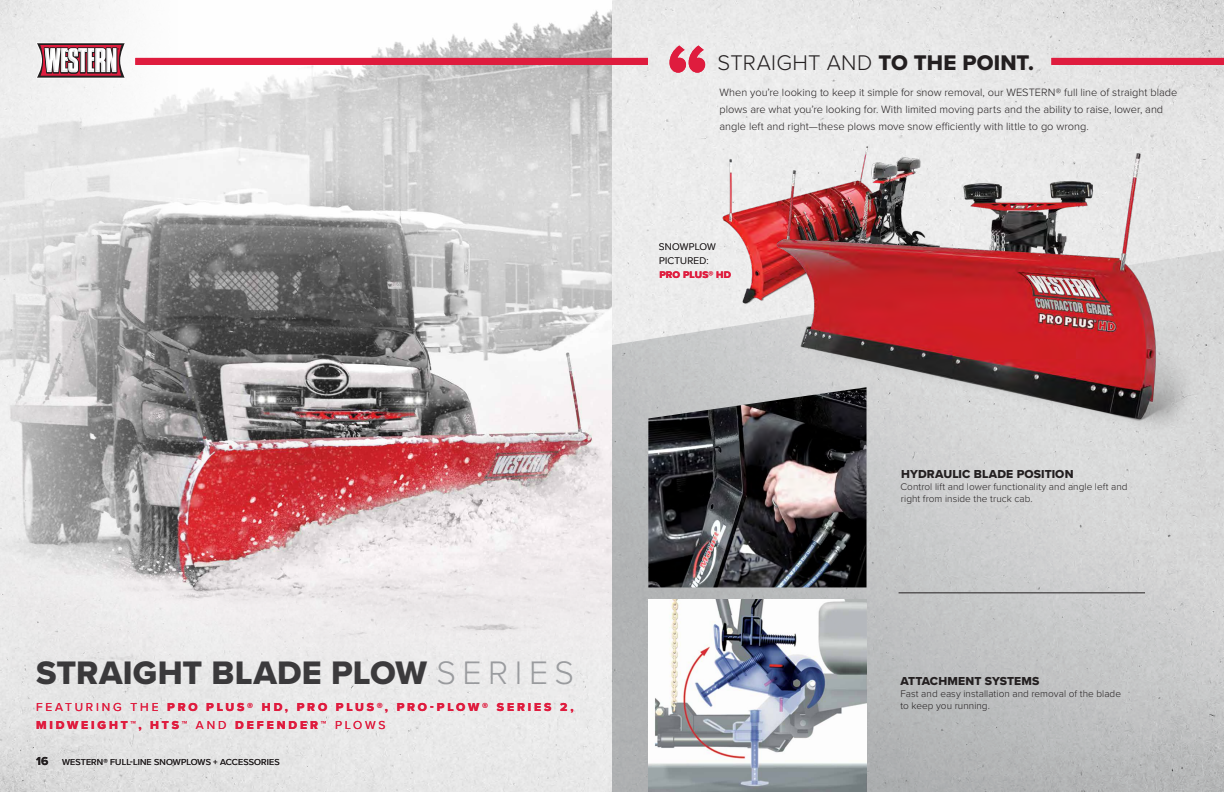
<style>
.page{position:relative;width:1224px;height:792px;background:#fff}
.page>*{position:absolute;margin:0;border:0;box-sizing:border-box;transform-origin:0 0}
.t1{font:85px "Proxima Nova Extrabld";color:#df1c3e}
.t2{font:33.8px "Proxima Nova Extrabld";letter-spacing:.005em;color:#414042}
.t3{font:300 22px "Proxima Nova";letter-spacing:.015em;color:#231f20}
.t4{font:12px/18px "Proxima Nova Extrabld";letter-spacing:.235em;color:#df1c3e}
.t5{font:12px "Proxima Nova Extrabld";letter-spacing:.01em;color:#231f20}
.t6{font:300 11px/17px "Proxima Nova";color:#231f20}
.t7{font:300 10px/12px "Proxima Nova";letter-spacing:.005em;color:#231f20}
.t8{font:10px "Proxima Nova Extrabld";letter-spacing:.01em;color:#df1c3e}
.t9{font:9px "Proxima Nova";letter-spacing:.015em;color:#231f20}
.s1{font-family:"Proxima Nova";font-weight:300;color:#a7a9ac}
.s2{font-family:"Proxima Nova"}
.s3{font-weight:700;font-size:12px}
.s4{font-family:"Proxima Nova Extrabld";font-weight:400}
</style>
<div class="page">
<img style="left:0;top:0;width:1224px;height:792px">
<svg style="left:612px;top:231px;width:612px;height:561px;background:#c5c7c7"></svg>
<img style="left:648px;top:387px;width:219px;height:200px">
<hr style="left:899px;top:593px;width:246px;height:1px;background:#231f20">
<img style="left:0;top:0;width:612px;height:717px">
<svg style="left:36px;top:42px;width:90px;height:37px"></svg>
<img style="left:648px;top:599px;width:219px;height:193px">
<div style="left:698px;top:132px;width:9px;height:180px;background:#ececec"></div>
<img style="left:707px;top:114px;width:517px;height:336px">
<div style="left:135px;top:58px;width:513px;height:7px;background:#df1c3e"></div>
<div style="left:1051px;top:58px;width:173px;height:7px;background:#df1c3e"></div>
<h2 class="t2" style="left:36px;top:648px;width:540px">STRAIGHT BLADE PLOW <span class="s1">S E R I E S</span></h2>
<p class="t4" style="left:36px;top:698px;width:539px"><span class="s2">FEATURING THE</span> PRO PLUS® HD, PRO PLUS®, PRO-PLOW® SERIES 2,<br>MIDWEIGHT™, HTS™ <span class="s2">AND</span> DEFENDER™ <span class="s2">PLOWS</span></p>
<p class="t9" style="left:36px;top:755px;width:245px"><span class="s3">16</span> WESTERN® FULL-LINE SNOWPLOWS + ACCESSORIES</p>
<h1 class="t1" style="left:667px;top:11px;width:43px">“</h1>
<h3 class="t3" style="left:718px;top:46px;width:318px">STRAIGHT AND <span class="s4">TO THE POINT.</span></h3>
<p class="t6" style="left:720px;top:83px;width:459px">When you’re looking to keep it simple for snow removal, our WESTERN® full line of straight blade plows are what you’re looking for. With limited moving parts and the ability to raise, lower, and angle left and right—these plows move snow efficiently with little to go wrong.</p>
<p class="t7" style="left:659px;top:239px;width:59px;line-height:14px">SNOWPLOW<br>PICTURED:</p>
<p class="t8" style="left:659px;top:267px;width:73px">PRO PLUS® HD</p>
<p class="t5" style="left:901px;top:465px;width:174px">HYDRAULIC BLADE POSITION</p>
<p class="t7" style="left:900px;top:481px;width:229px">Control lift and lower functionality and angle left and right from inside the truck cab.</p>
<p class="t5" style="left:901px;top:672px;width:140px">ATTACHMENT SYSTEMS</p>
<p class="t7" style="left:901px;top:688px;width:222px">Fast and easy installation and removal of the blade to keep you running.</p>
</div>
